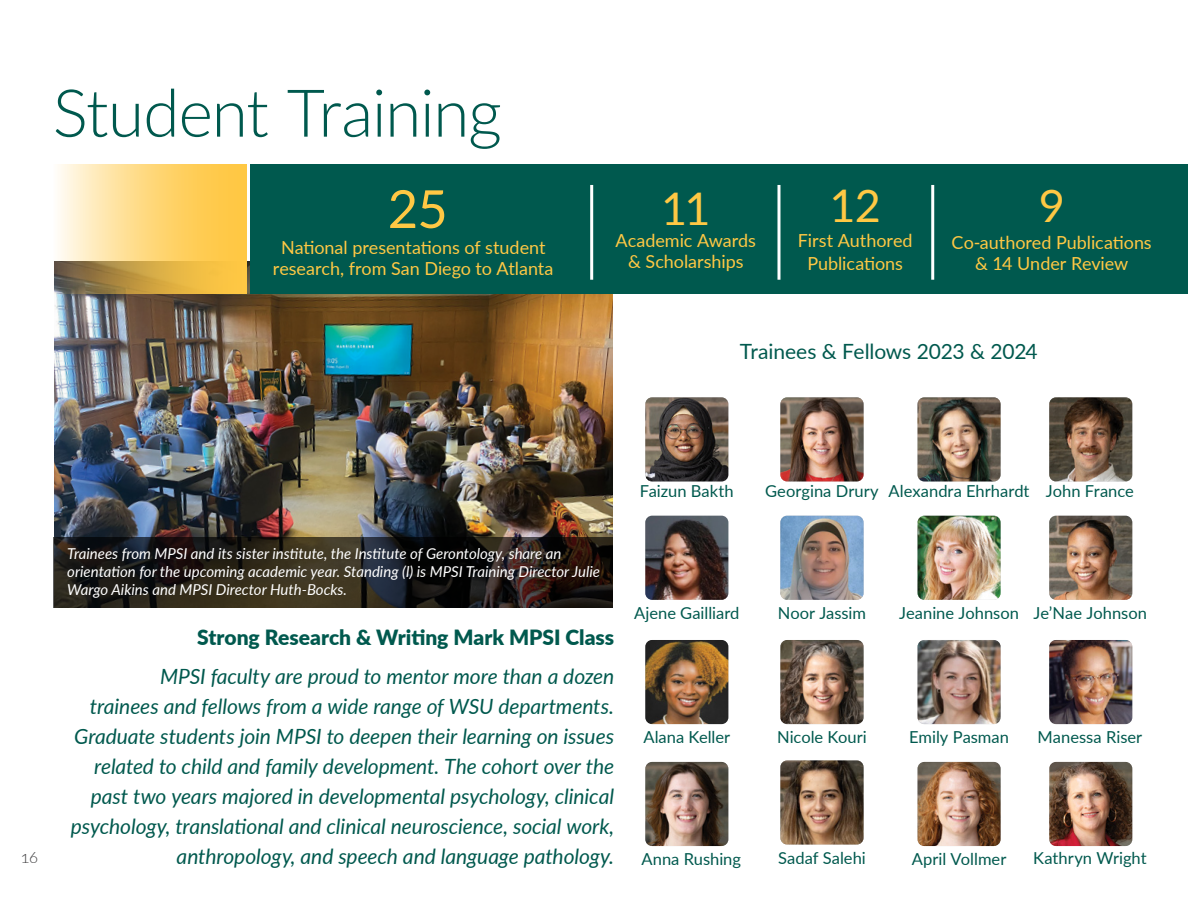
<style>
.page{position:relative;width:1188px;height:918px;background:#fff}
.page>*{position:absolute;margin:0;border:0;box-sizing:border-box;transform-origin:0 0}
.t1{font:300 66px "Lato";letter-spacing:-.02em;color:#00594e}
.t2{font:52.5px "Lato";color:#ffc844}
.t3{font:45px "Lato";color:#ffc844}
.t4{font:italic 21px/30px "Lato";letter-spacing:-.005em;color:#00594e;text-align:right}
.t5{font:900 21px "Lato";color:#00594e}
.t6{font:21px "Lato";letter-spacing:-.01em;color:#00594e}
.t7{font:18px/21.6px "Lato";letter-spacing:-.005em;color:#ffc844;text-align:center}
.t8{font:16.5px "Lato";color:#00594e}
.t9{font:300 16.5px "Lato";color:#414042}
.t10{font:italic 15px/18px "Lato";color:#fff}
</style>
<div class="page">
<img style="left:54px;top:261px;width:559px;height:276px">
<div style="left:251px;top:164px;width:937px;height:130px;background:#00594e"></div>
<img style="left:645px;top:397px;width:83px;height:84px">
<img style="left:780px;top:397px;width:84px;height:84px">
<img style="left:918px;top:397px;width:83px;height:84px">
<img style="left:1049px;top:397px;width:83px;height:84px">
<img style="left:645px;top:516px;width:83px;height:84px">
<img style="left:645px;top:640px;width:83px;height:84px">
<img style="left:780px;top:516px;width:84px;height:84px">
<img style="left:918px;top:516px;width:83px;height:84px">
<img style="left:1049px;top:516px;width:83px;height:84px">
<img style="left:780px;top:640px;width:84px;height:84px">
<img style="left:1049px;top:640px;width:83px;height:84px">
<img style="left:918px;top:640px;width:83px;height:84px">
<img style="left:918px;top:762px;width:83px;height:84px">
<img style="left:645px;top:762px;width:83px;height:84px">
<img style="left:780px;top:760px;width:84px;height:85px">
<img style="left:1049px;top:762px;width:83px;height:84px">
<hr style="left:931px;top:185px;width:3px;height:95px;background:#fff">
<hr style="left:777px;top:185px;width:3px;height:95px;background:#fff">
<hr style="left:590px;top:185px;width:3px;height:95px;background:#fff">
<svg style="left:54px;top:164px;width:193px;height:130px;background:#efcb76"></svg>
<svg style="left:53px;top:537px;width:560px;height:70px;background:#231e18"></svg>
<p class="t1" style="left:53px;top:67px;width:451px">Student Training</p>
<p class="t2" style="left:388px;top:171px;width:62px">25</p>
<p class="t3" style="left:661px;top:176px;width:51px">11</p>
<p class="t7" style="left:616px;top:228px;width:142px">Academic Awards</p>
<p class="t7" style="left:628px;top:250px;width:117px">&amp; Scholarships</p>
<p class="t7" style="left:273px;top:235px;width:282px">National presentations of student research, from San Diego to Atlanta</p>
<p class="t3" style="left:830px;top:173px;width:53px">12</p>
<p class="t7" style="left:798px;top:229px;width:116px">First Authored</p>
<p class="t7" style="left:807px;top:252px;width:97px">Publications</p>
<p class="t3" style="left:1039px;top:173px;width:28px">9</p>
<p class="t7" style="left:952px;top:231px;width:202px">Co-authored Publications</p>
<p class="t7" style="left:975px;top:252px;width:155px">&amp; 14 Under Review</p>
<p class="t6" style="left:740px;top:336px;width:300px">Trainees &amp; Fellows 2023 &amp; 2024</p>
<p class="t9" style="left:21px;top:846px;width:19px">16</p>
<p class="t10" style="left:67px;top:544px;width:534px">Trainees from MPSI and its sister institute, the Institute of Gerontology, share an orientation for the upcoming academic year. Standing (l) is MPSI Training Director Julie<br>Wargo Aikins and MPSI Director Huth-Bocks.</p>
<p class="t5" style="left:197px;top:622px;width:418px">Strong Research &amp; Writing Mark MPSI Class</p>
<p class="t4" style="left:160px;top:661px;width:456px">MPSI faculty are proud to mentor more than a dozen</p>
<p class="t4" style="left:74px;top:691px;width:542px">trainees and fellows from a wide range of WSU departments.<br>Graduate students join MPSI to deepen their learning on issues related to child and family development. The cohort over the</p>
<p class="t4" style="left:91px;top:781px;width:525px">past two years majored in developmental psychology, clinical</p>
<p class="t4" style="left:71px;top:811px;width:545px">psychology, translational and clinical neuroscience, social work,</p>
<p class="t4" style="left:177px;top:841px;width:439px">anthropology, and speech and language pathology.</p>
<p class="t8" style="left:640px;top:479px;width:95px">Faizun Bakth</p>
<p class="t8" style="left:765px;top:479px;width:370px">Georgina Drury Alexandra Ehrhardt John France</p>
<p class="t8" style="left:634px;top:601px;width:107px">Ajene Gailliard</p>
<p class="t8" style="left:778px;top:601px;width:90px">Noor Jassim</p>
<p class="t8" style="left:899px;top:601px;width:249px">Jeanine Johnson Je’Nae Johnson</p>
<p class="t8" style="left:643px;top:726px;width:88px">Alana Keller</p>
<p class="t8" style="left:777px;top:726px;width:91px">Nicole Kouri</p>
<p class="t8" style="left:909px;top:726px;width:101px">Emily Pasman</p>
<p class="t8" style="left:1038px;top:726px;width:106px">Manessa Riser</p>
<p class="t8" style="left:641px;top:847px;width:101px">Anna Rushing</p>
<p class="t8" style="left:778px;top:846px;width:89px">Sadaf Salehi</p>
<p class="t8" style="left:912px;top:847px;width:96px">April Vollmer</p>
<p class="t8" style="left:1033px;top:847px;width:115px">Kathryn Wright</p>
</div>
